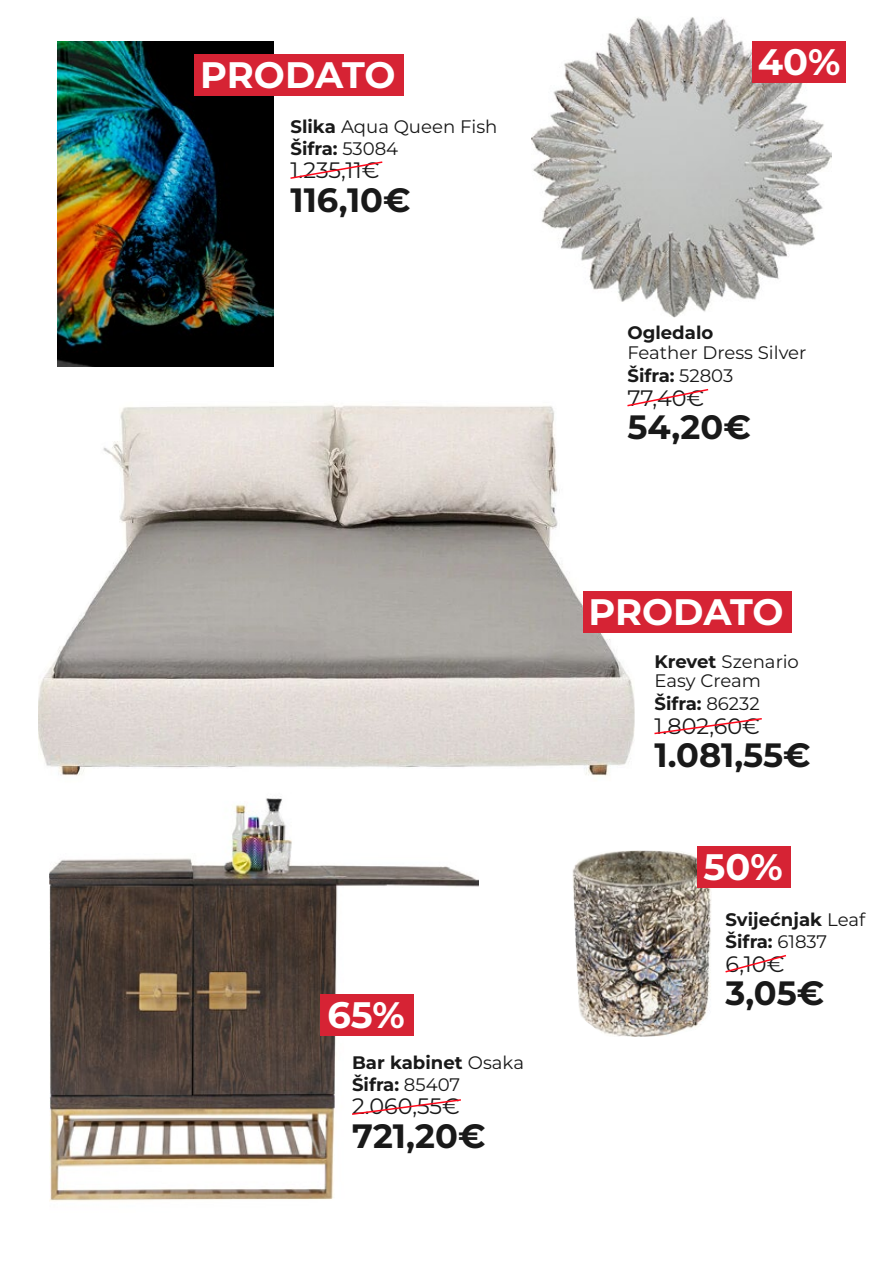
<style>
.page{position:relative;width:893px;height:1263px;background:#fff}
.page>*{position:absolute;margin:0;border:0;box-sizing:border-box;transform-origin:0 0}
.t1{font:700 36.75px "Montserrat";letter-spacing:-.01em;color:#fff}
.t2{font:700 33.75px "Montserrat";color:#191919}
.t3{font:22.35px "Montserrat";color:#191919}
.t4{font:18.15px/19.5px "Montserrat";color:#191919}
.t5{font:700 18.15px/22px "Montserrat";color:#191919}
.s1{font-weight:700}
.s2{font-weight:400}
</style>
<div class="page">
<svg style="left:654px;top:718px;width:108px;height:17px"></svg>
<img style="left:38px;top:405px;width:597px;height:371px">
<div style="left:583px;top:592px;width:208px;height:41px;background:#d62334"></div>
<img style="left:572px;top:851px;width:139px;height:186px">
<svg style="left:725px;top:954px;width:61px;height:19px"></svg>
<div style="left:698px;top:847px;width:93px;height:41px;background:#d62334"></div>
<img style="left:57px;top:41px;width:217px;height:325px">
<svg style="left:290px;top:161px;width:93px;height:18px"></svg>
<svg style="left:626px;top:388px;width:83px;height:19px"></svg>
<div style="left:194px;top:55px;width:209px;height:41px;background:#d62334"></div>
<img style="left:531px;top:17px;width:301px;height:300px">
<div style="left:752px;top:41px;width:93px;height:42px;background:#d62334"></div>
<img style="left:50px;top:798px;width:428px;height:403px">
<div style="left:321px;top:995px;width:93px;height:41px;background:#d62334"></div>
<svg style="left:350px;top:1098px;width:113px;height:18px"></svg>
<h1 class="t1" style="left:200px;top:51px;width:197px">PRODATO</h1>
<p class="t4" style="left:291px;top:115px;width:208px;line-height:22px"><span class="s1">Slika</span> Aqua Queen Fish<br><span class="s1">Šifra:</span> 53084</p>
<p class="t3" style="left:291px;top:155px;width:91px">1.235,11€</p>
<h2 class="t2" style="left:291px;top:177px;width:122px">116,10€</h2>
<h1 class="t1" style="left:327px;top:990px;width:79px">65%</h1>
<p class="t5" style="left:352px;top:1050px;width:173px">Bar kabinet <span class="s2">Osaka<br></span>Šifra: <span class="s2">85407</span></p>
<p class="t3" style="left:352px;top:1091px;width:109px">2.060,55€</p>
<h2 class="t2" style="left:352px;top:1113px;width:135px">721,20€</h2>
<h1 class="t1" style="left:758px;top:37px;width:84px">40%</h1>
<p class="t5" style="left:627px;top:321px;width:87px">Ogledalo</p>
<p class="t4" style="left:627px;top:340px;width:180px;line-height:23.2px">Feather Dress Silver<br><span class="s1">Šifra:</span> 52803</p>
<p class="t3" style="left:627px;top:383px;width:78px">77,40€</p>
<h2 class="t2" style="left:627px;top:405px;width:125px">54,20€</h2>
<h1 class="t1" style="left:589px;top:588px;width:197px">PRODATO</h1>
<p class="t4" style="left:654px;top:651px;width:146px"><span class="s1">Krevet</span> Szenario<br>Easy Cream</p>
<p class="t5" style="left:654px;top:692px;width:107px">Šifra: <span class="s2">86232</span></p>
<p class="t3" style="left:654px;top:711px;width:107px">1.802,60€</p>
<h2 class="t2" style="left:654px;top:732px;width:158px">1.081,55€</h2>
<h1 class="t1" style="left:703px;top:842px;width:81px">50%</h1>
<p class="t5" style="left:726px;top:908px;width:141px">Svijećnjak <span class="s2">Leaf<br></span>Šifra: <span class="s2">61837</span></p>
<p class="t3" style="left:726px;top:949px;width:60px">6,10€</p>
<h2 class="t2" style="left:726px;top:971px;width:100px">3,05€</h2>
</div>
